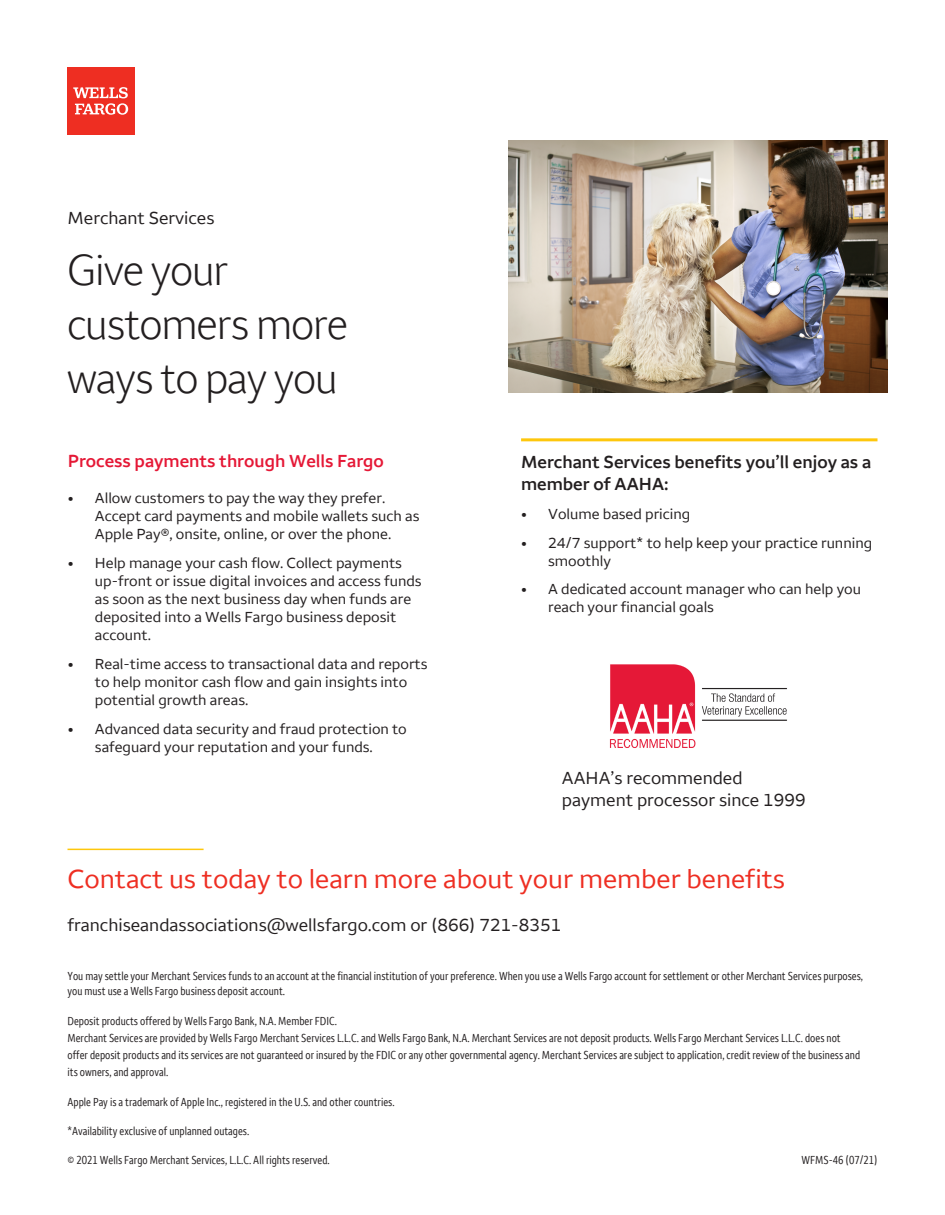
<style>
.page{position:relative;width:945px;height:1215px;background:#fff}
.page>*{position:absolute;margin:0;border:0;box-sizing:border-box;transform-origin:0 0}
.t1{font:45px/54px "Wells Fargo Sans Display";letter-spacing:-.01em;color:#231f20}
.t2{font:27px "Wells Fargo Sans";color:#ee2e22}
.t3{font:18px/22.5px "Wells Fargo Sans";color:#231f20}
.t4{font:600 18px/21.6px "Wells Fargo Sans";color:#231f20}
.t5{font:600 18px "Wells Fargo Sans";color:#e51836}
.t6{font:15px/18px "Wells Fargo Sans";color:#231f20}
.t7{font:condensed 12px/17.2px "Wells Fargo Sans";color:#231f20}
</style>
<div class="page">
<img style="left:509px;top:140px;width:379px;height:253px">
<hr style="left:521px;top:438px;width:357px;height:3px;background:#fec70c">
<div style="left:68px;top:68px;width:67px;height:67px;background:#ee2e22"></div>
<svg style="left:73px;top:87px;width:55px;height:28px"></svg>
<img style="left:609px;top:664px;width:178px;height:84px">
<hr style="left:68px;top:849px;width:136px;height:1px;background:#fec70c">
<h3 class="t3" style="left:68px;top:207px;width:149px">Merchant Services</h3>
<h1 class="t1" style="left:68px;top:242px;width:282px">Give your customers more ways to pay you</h1>
<h3 class="t5" style="left:68px;top:450px;width:318px">Process payments through Wells Fargo</h3>
<p class="t6" style="left:95px;top:489px;width:326px;text-indent:-27px">• Allow customers to pay the way they prefer.<br>Accept card payments and mobile wallets such as<br>Apple Pay®, onsite, online, or over the phone.</p>
<p class="t6" style="left:95px;top:554px;width:328px;text-indent:-27px">• Help manage your cash flow. Collect payments up-front or issue digital invoices and access funds as soon as the next business day when funds are deposited into a Wells Fargo business deposit account.</p>
<p class="t6" style="left:95px;top:655px;width:334px;text-indent:-27px">• Real-time access to transactional data and reports to help monitor cash flow and gain insights into potential growth areas.</p>
<p class="t6" style="left:68px;top:720px;width:340px;text-align:center">• Advanced data security and fraud protection to safeguard your reputation and your funds.</p>
<h3 class="t4" style="left:521px;top:452px;width:352px">Merchant Services benefits you’ll enjoy as a member of AAHA:</h3>
<p class="t6" style="left:521px;top:505px;width:171px">• Volume based pricing</p>
<p class="t6" style="left:548px;top:534px;width:326px;text-indent:-27px">• 24/7 support* to help keep your practice running smoothly</p>
<p class="t6" style="left:548px;top:580px;width:314px;text-indent:-27px">• A dedicated account manager who can help you reach your financial goals</p>
<h3 class="t3" style="left:562px;top:767px;width:245px">AAHA’s recommended payment processor since 1999</h3>
<h2 class="t2" style="left:68px;top:863px;width:719px">Contact us today to learn more about your member benefits</h2>
<h3 class="t3" style="left:68px;top:914px;width:495px">franchiseandassociations@wellsfargo.com or (866) 721-8351</h3>
<p class="t7" style="left:68px;top:969px;width:797px;line-height:15px">You may settle your Merchant Services funds to an account at the financial institution of your preference. When you use a Wells Fargo account for settlement or other Merchant Services purposes, you must use a Wells Fargo business deposit account.</p>
<p class="t7" style="left:68px;top:1012px;width:794px">Deposit products offered by Wells Fargo Bank, N.A. Member FDIC.<br>Merchant Services are provided by Wells Fargo Merchant Services L.L.C. and Wells Fargo Bank, N.A. Merchant Services are not deposit products. Wells Fargo Merchant Services L.L.C. does not offer deposit products and its services are not guaranteed or insured by the FDIC or any other governmental agency. Merchant Services are subject to application, credit review of the business and its owners, and approval.</p>
<p class="t7" style="left:68px;top:1093px;width:329px">Apple Pay is a trademark of Apple Inc., registered in the U.S. and other countries.</p>
<p class="t7" style="left:68px;top:1122px;width:183px">*Availability exclusive of unplanned outages.</p>
<p class="t7" style="left:68px;top:1152px;width:264px">© 2021 Wells Fargo Merchant Services, L.L.C. All rights reserved.</p>
<p class="t7" style="left:802px;top:1152px;width:77px">WFMS-46 (07/21)</p>
</div>
